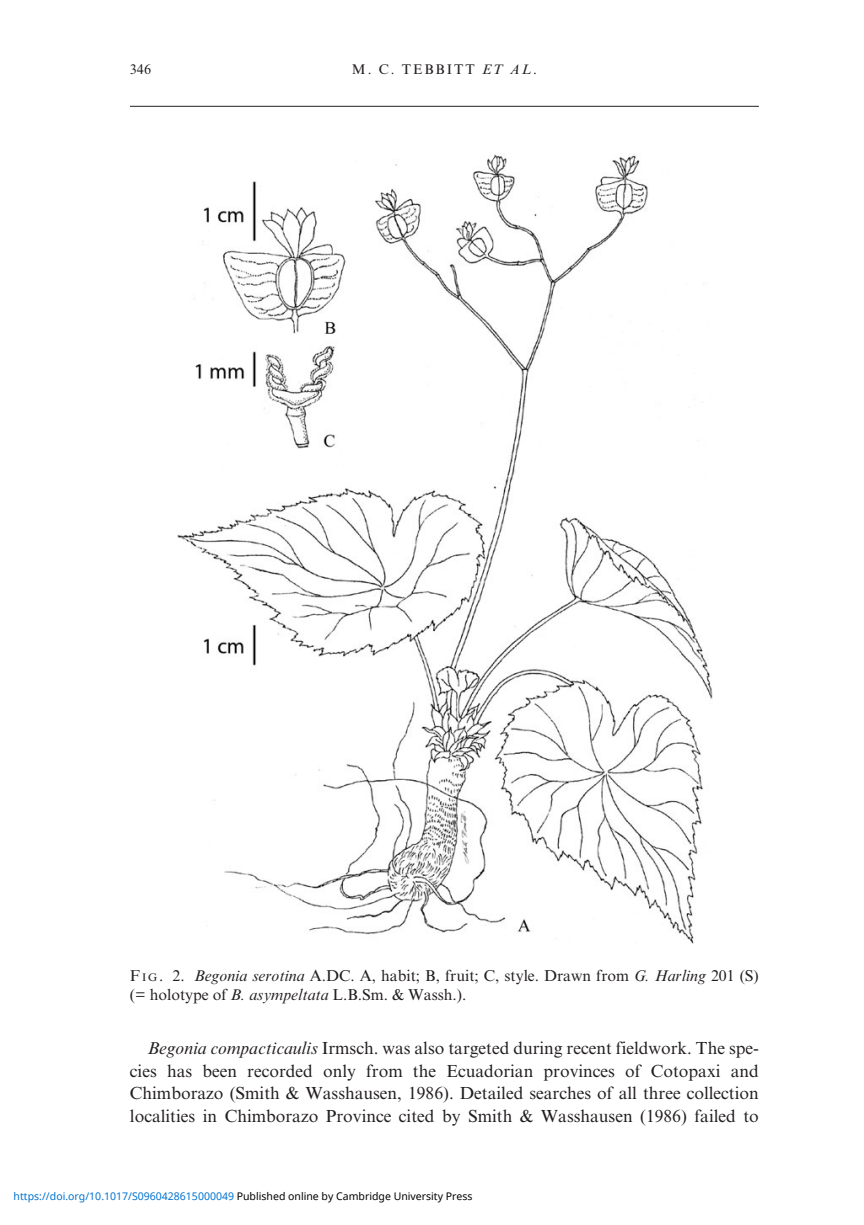
<style>
.page{position:relative;width:864px;height:1225px;background:#fff}
.page>*{position:absolute;margin:0;border:0;box-sizing:border-box;transform-origin:0 0}
.t1{font:17.5px/22.8px "Times NRMT";color:#231f20;text-align:justify}
.t2{font:15.75px/19.2px "Times NRMT";color:#231f20}
.t3{font:14px "Times NRMT";letter-spacing:.135em;color:#231f20}
.t4{font:10.5px "Noto Sans";color:#0172cf}
.s1{font-style:italic}
.s2{font-size:11.03px}
.s3{color:#000}
</style>
<div class="page">
<hr style="left:130px;top:106px;width:628px;height:1px;background:#231f20">
<img style="left:177px;top:154px;width:535px;height:790px">
<p class="t3" style="left:130px;top:64px;width:22px">346</p>
<p class="t3" style="left:352px;top:64px;width:186px">M. C. TEBBITT <span class="s1">ET AL</span> .</p>
<p class="t2" style="left:130px;top:967px;width:630px">F <span class="s2">I G</span> . 2. <span class="s1">Begonia serotina</span> A.DC. A, habit; B, fruit; C, style. Drawn from <span class="s1">G. Harling</span> 201 (S) (= holotype of <span class="s1">B. asympeltata</span> L.B.Sm. &amp; Wassh.).</p>
<p class="t1" style="left:130px;top:1038px;width:630px;text-indent:18px"><span class="s1">Begonia compacticaulis</span> Irmsch. was also targeted during recent fieldwork. The spe&shy;cies has been recorded only from the Ecuadorian provinces of Cotopaxi and Chimborazo (Smith &amp; Wasshausen, 1986 ). Detailed searches of all three collection localities in Chimborazo Province cited by Smith &amp; Wasshausen ( 1986 ) failed to</p>
<p class="t4" style="left:14px;top:1189px;width:460px">https://doi.org/10.1017/S0960428615000049 <span class="s3">Published online by Cambridge University Press</span></p>
</div>
